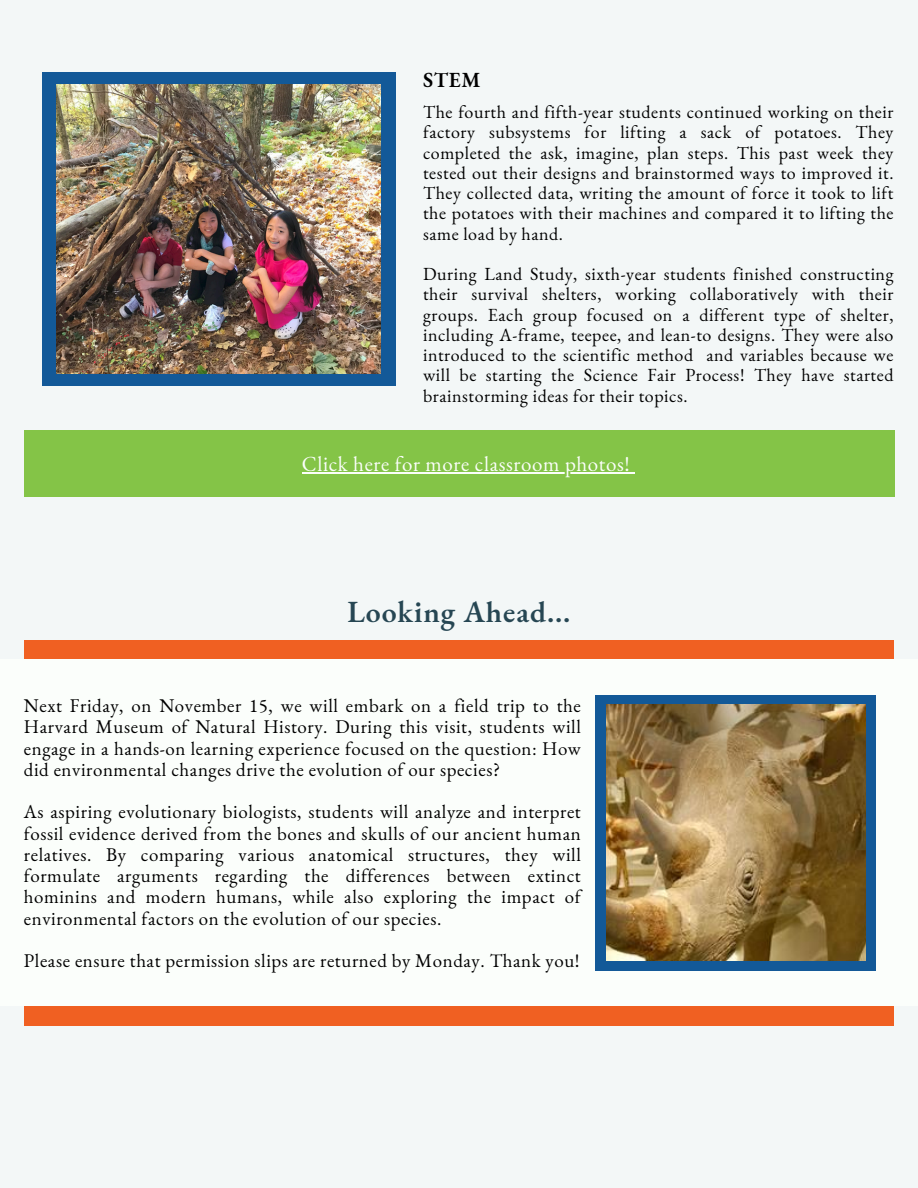
<style>
.page{position:relative;width:918px;height:1188px;background:#f3f7f7}
.page>*{position:absolute;margin:0;border:0;box-sizing:border-box;transform-origin:0 0}
.t1{font:600 30px "EB Garamond";letter-spacing:.03em;color:#264653}
.t2{font:21px "EB Garamond";letter-spacing:.03em;color:#fbfefb}
.t3{font:600 21px "EB Garamond";color:#000}
.t4{font:18.9px/21.3px "EB Garamond";letter-spacing:.03em;color:#000;text-align:justify}
.t5{font:18px/20.2px "EB Garamond";letter-spacing:.03em;color:#000;text-align:justify}
</style>
<div class="page">
<div style="left:24px;top:430px;width:870px;height:67px;background:#84c447"></div>
<div style="left:42px;top:73px;width:354px;height:313px;background:#135998"></div>
<img style="left:57px;top:85px;width:324px;height:289px">
<div style="left:24px;top:640px;width:870px;height:385px;background:#f06022"></div>
<div style="left:0;top:660px;width:918px;height:346px;background:#fbfefb"></div>
<div style="left:596px;top:695px;width:280px;height:276px;background:#135998"></div>
<img style="left:607px;top:704px;width:259px;height:257px">
<hr style="left:302px;top:472px;width:329px;height:1px;background:#fbfefb">
<p class="t3" style="left:423px;top:66px;width:59px">STEM</p>
<h3 class="t5" style="left:423px;top:102px;width:472px">The fourth and fifth-year students continued working on their factory subsystems for lifting a sack of potatoes. They completed the ask, imagine, plan steps. This past week they tested out their designs and brainstormed ways to improved it.<br>They collected data, writing the amount of force it took to lift the potatoes with their machines and compared it to lifting the same load by hand.</h3>
<h1 class="t5" style="left:423px;top:264px;width:472px">During Land Study, sixth-year students finished constructing their survival shelters, working collaboratively with their groups. Each group focused on a different type of shelter, including A-frame, teepee, and lean-to designs. They were also introduced to the scientific method and variables because we will be starting the Science Fair Process! They have started brainstorming ideas for their topics.</h1>
<h2 class="t2" style="left:302px;top:450px;width:330px">Click here for more classroom photos!</h2>
<p class="t1" style="left:347px;top:592px;width:225px">Looking Ahead...</p>
<p class="t4" style="left:24px;top:695px;width:558px">Next Friday, on November 15, we will embark on a field trip to the Harvard Museum of Natural History. During this visit, students will engage in a hands-on learning experience focused on the question: How did environmental changes drive the evolution of our species?</p>
<p class="t4" style="left:24px;top:801px;width:558px">As aspiring evolutionary biologists, students will analyze and interpret fossil evidence derived from the bones and skulls of our ancient human relatives. By comparing various anatomical structures, they will formulate arguments regarding the differences between extinct hominins and modern humans, while also exploring the impact of environmental factors on the evolution of our species.</p>
<p class="t4" style="left:24px;top:950px;width:557px">Please ensure that permission slips are returned by Monday. Thank you!</p>
</div>
